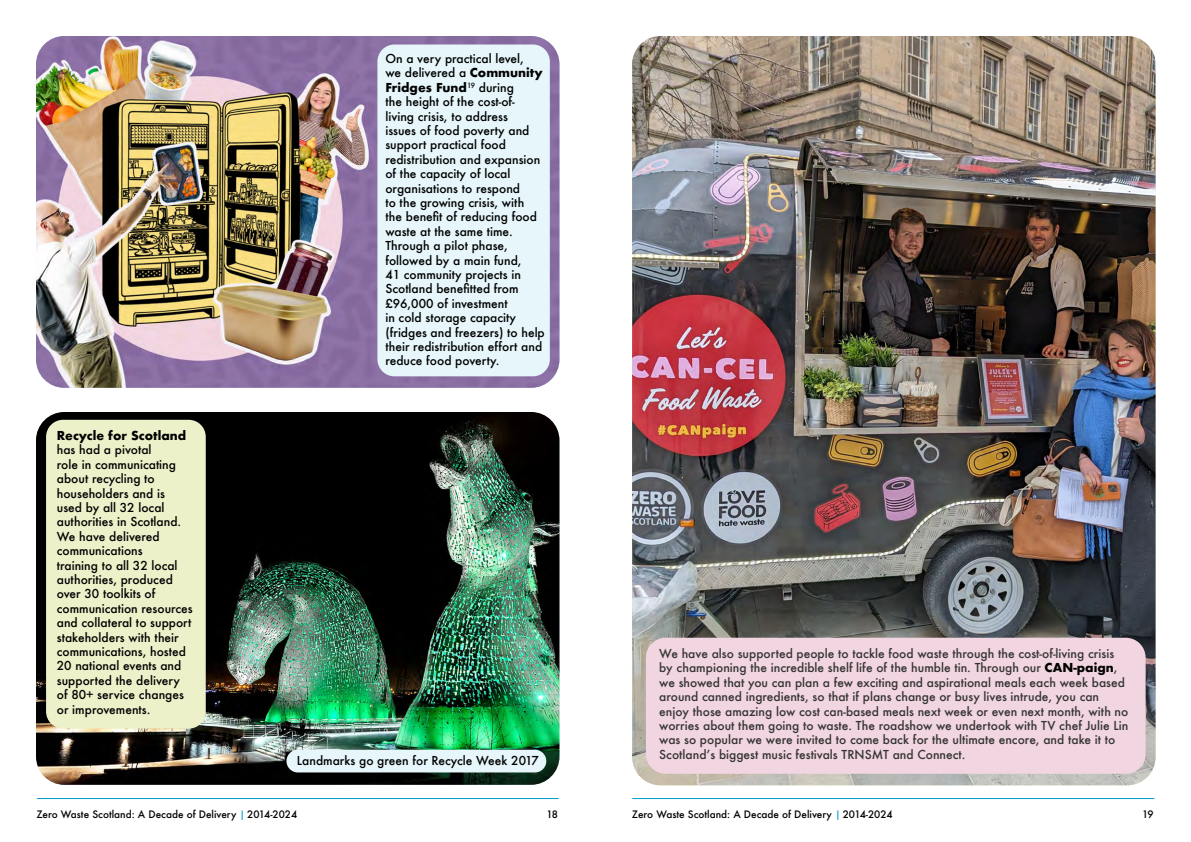
<style>
.page{position:relative;width:1191px;height:842px;background:#fff}
.page>*{position:absolute;margin:0;border:0;box-sizing:border-box;transform-origin:0 0}
.Main_Body_Paragraph_Text{font:500 12px/14.4px "Futura";color:#000}
.Main_Body_Paragraph_Text-2{font:500 12px/14.4px "Futura";color:#353434}
.t1{font:500 10px "Futura";color:#000}
.s1{font-weight:700}
.s2{font-weight:700;color:#000}
.s3{font-stretch:condensed;color:#009dc7}
</style>
<div class="page">
<hr style="left:37px;top:798px;width:521px;height:1px;background:#009dc7">
<hr style="left:632px;top:798px;width:521px;height:1px;background:#009dc7">
<img style="left:36px;top:36px;width:523px;height:352px">
<div style="left:377px;top:45px;width:173px;height:331px;background:#e6f6fa;border-radius:17px"></div>
<img style="left:632px;top:36px;width:523px;height:749px">
<div style="left:646px;top:638px;width:499px;height:136px;background:#f1d5e0;border-radius:20px"></div>
<img style="left:36px;top:412px;width:523px;height:373px">
<div style="left:46px;top:420px;width:160px;height:309px;background:#edf1c9;border-radius:17px"></div>
<div style="left:286px;top:750px;width:260px;height:22px;background:#e6f6fa;border-radius:11px"></div>
<p class="Main_Body_Paragraph_Text" style="left:57px;top:428px;width:137px"><span class="s1">Recycle for Scotland </span>has had a pivotal<br>role in communicating about recycling to householders and is used by all 32 local authorities in Scotland.<br>We have delivered communications<br>training to all 32 local authorities, produced over 30 toolkits of communication resources and collateral to support stakeholders with their communications, hosted<br>20 national events and supported the delivery of 80+ service changes or improvements.</p>
<p class="Main_Body_Paragraph_Text" style="left:385px;top:51px;width:161px">On a very practical level,<br>we delivered a <span class="s1">Community<br>Fridges Fund</span><sup>19</sup> during<br>the height of the cost-of&shy;living crisis, to address<br>issues of food poverty and support practical food redistribution and expansion of the capacity of local organisations to respond<br>to the growing crisis, with<br>the benefit of reducing food waste at the same time.<br>Through a pilot phase, followed by a main fund,<br>41 community projects in<br>Scotland benefitted from £96,000 of investment<br>in cold storage capacity (fridges and freezers) to help their redistribution effort and reduce food poverty.</p>
<p class="Main_Body_Paragraph_Text" style="left:297px;top:753px;width:243px">Landmarks go green for Recycle Week 2017</p>
<p class="Main_Body_Paragraph_Text-2" style="left:659px;top:646px;width:470px">We have also supported people to tackle food waste through the cost-of-living crisis by championing the incredible shelf life of the humble tin. Through our <span class="s2">CAN-paign</span>, we showed that you can plan a few exciting and aspirational meals each week based around canned ingredients, so that if plans change or busy lives intrude, you can enjoy those amazing low cost can-based meals next week or even next month, with no worries about them going to waste. The roadshow we undertook with TV chef Julie Lin was so popular we were invited to come back for the ultimate encore, and take it to Scotland’s biggest music festivals TRNSMT and Connect.</p>
<p class="t1" style="left:36px;top:808px;width:262px">Zero Waste Scotland: A Decade of Delivery <span class="s3">|</span> 2014-2024</p>
<p class="t1" style="left:546px;top:807px;width:13px">18</p>
<p class="t1" style="left:632px;top:808px;width:262px">Zero Waste Scotland: A Decade of Delivery <span class="s3">|</span> 2014-2024</p>
<p class="t1" style="left:1142px;top:807px;width:13px">19</p>
</div>
